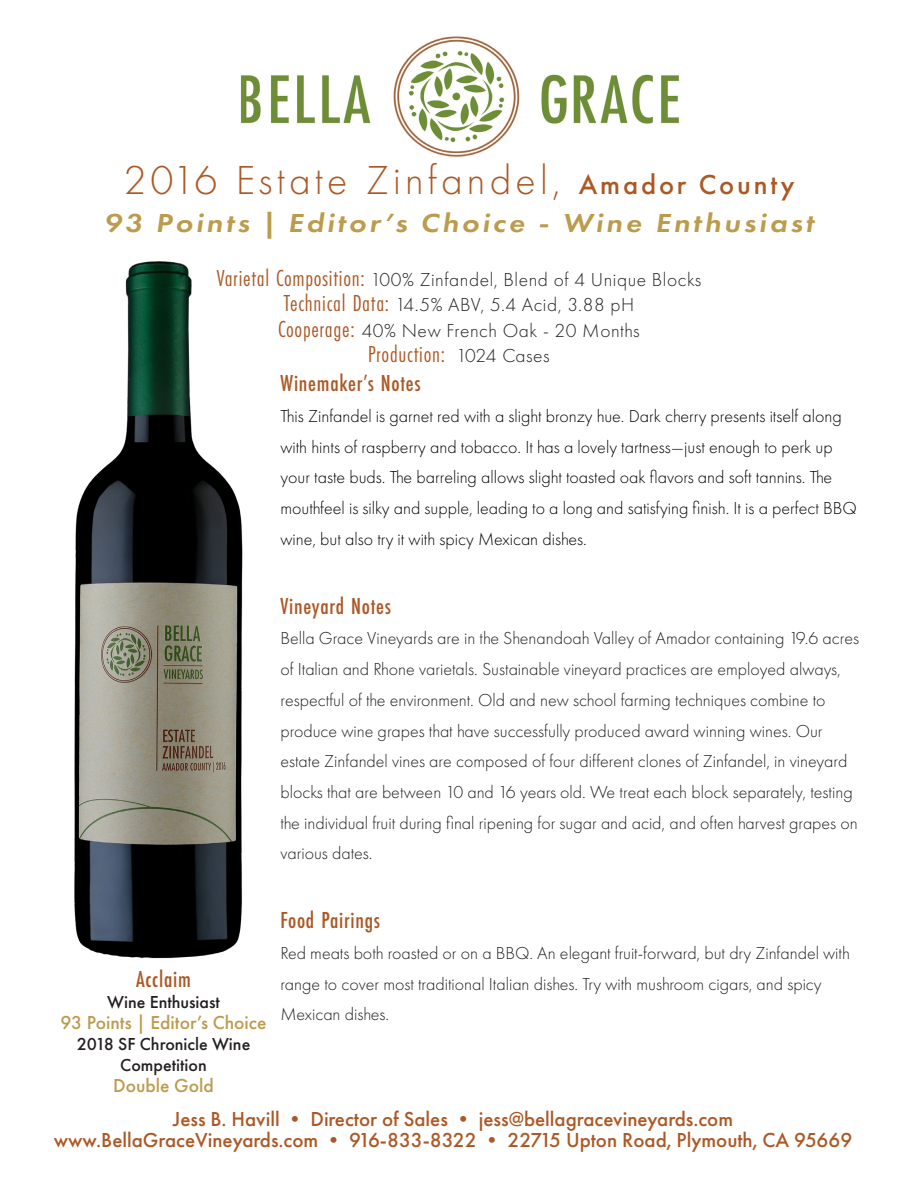
<style>
.page{position:relative;width:918px;height:1188px;background:#fff}
.page>*{position:absolute;margin:0;border:0;box-sizing:border-box;transform-origin:0 0}
.t1{font:300 42px "Futura PT";letter-spacing:.1em;color:#ac5825}
.t2{font:italic 600 27px "Futura PT";letter-spacing:.1em;color:#bc9c4c;scale:1.14 1}
.t3{font:500 24px "Futura PT Cond";letter-spacing:.03em;color:#ac5825}
.t4{font:24px "Futura PT Cond";letter-spacing:.03em;color:#ac5825}
.t5{font:500 21px "Futura PT";color:#ac5825}
.t6{font:300 19.5px "Futura PT";letter-spacing:.03em;color:#231f20}
.t7{font:500 19.5px "Futura PT";color:#bc9b4d}
.t8{font:300 18px/30.8px "Futura PT";color:#231f20}
.t9{font:300 18px/30.8px "Futura PT";color:#000}
.t10{font:500 18px/21px "Futura PT";color:#231f20;text-align:center}
.s1{font-weight:500;font-size:28.5px}
.s2{font-family:"Futura PT Cond";font-weight:400;font-size:24px;color:#ac5825}
.s3{font-family:"Futura PT";font-weight:300;font-size:19.5px;color:#231f20}
</style>
<div class="page">
<img style="left:240px;top:36px;width:439px;height:121px">
<img style="left:74px;top:261px;width:169px;height:698px">
<p class="t1" style="left:123px;top:156px;width:673px">2016 Estate Zinfandel, <span class="s1">Amador County</span></p>
<p class="t2" style="left:104px;top:205px;width:624px">93 Points | Editor’s Choice - Wine Enthusiast</p>
<p class="t6" style="left:217px;top:268px;width:486px"><span class="s2">Varietal Composition:</span> 100% Zinfandel, Blend of 4 Unique Blocks</p>
<p class="t6" style="left:284px;top:294px;width:352px"><span class="s2">Technical Data:</span> 14.5% ABV, 5.4 Acid, 3.88 pH</p>
<p class="t6" style="left:278px;top:319px;width:363px"><span class="s2">Cooperage:</span> 40% New French Oak - 20 Months</p>
<p class="t4" style="left:368px;top:341px;width:183px">Production: <span class="s3">1024 Cases</span></p>
<p class="t3" style="left:280px;top:369px;width:142px">Winemaker’s Notes</p>
<p class="t9" style="left:280px;top:401px;width:578px">This Zinfandel is garnet red with a slight bronzy hue. Dark cherry presents itself along with hints of raspberry and tobacco. It has a lovely tartness—just enough to perk up your taste buds. The barreling allows slight toasted oak flavors and soft tannins. The mouthfeel is silky and supple, leading to a long and satisfying finish. It is a perfect BBQ wine, but also try it with spicy Mexican dishes.</p>
<p class="t3" style="left:280px;top:592px;width:112px">Vineyard Notes</p>
<p class="t8" style="left:280px;top:623px;width:580px">Bella Grace Vineyards are in the Shenandoah Valley of Amador containing 19.6 acres of Italian and Rhone varietals. Sustainable vineyard practices are employed always, respectful of the environment. Old and new school farming techniques combine to produce wine grapes that have successfully produced award winning wines. Our estate Zinfandel vines are composed of four different clones of Zinfandel, in vineyard blocks that are between 10 and 16 years old. We treat each block separately, testing the individual fruit during final ripening for sugar and acid, and often harvest grapes on various dates.</p>
<p class="t3" style="left:280px;top:906px;width:101px">Food Pairings</p>
<p class="t8" style="left:280px;top:938px;width:571px">Red meats both roasted or on a BBQ. An elegant fruit-forward, but dry Zinfandel with range to cover most traditional Italian dishes. Try with mushroom cigars, and spicy<br>Mexican dishes.</p>
<p class="t3" style="left:136px;top:964px;width:56px">Acclaim</p>
<p class="t10" style="left:107px;top:991px;width:114px">Wine Enthusiast</p>
<p class="t7" style="left:61px;top:1010px;width:207px">93 Points | Editor’s Choice</p>
<p class="t10" style="left:77px;top:1033px;width:175px">2018 SF Chronicle Wine<br>Competition</p>
<p class="t7" style="left:113px;top:1073px;width:102px">Double Gold</p>
<p class="t5" style="left:173px;top:1107px;width:562px">Jess B. Havill • Director of Sales • jess@bellagracevineyards.com</p>
<p class="t5" style="left:54px;top:1128px;width:800px">www.BellaGraceVineyards.com • 916-833-8322 • 22715 Upton Road, Plymouth, CA 95669</p>
</div>
